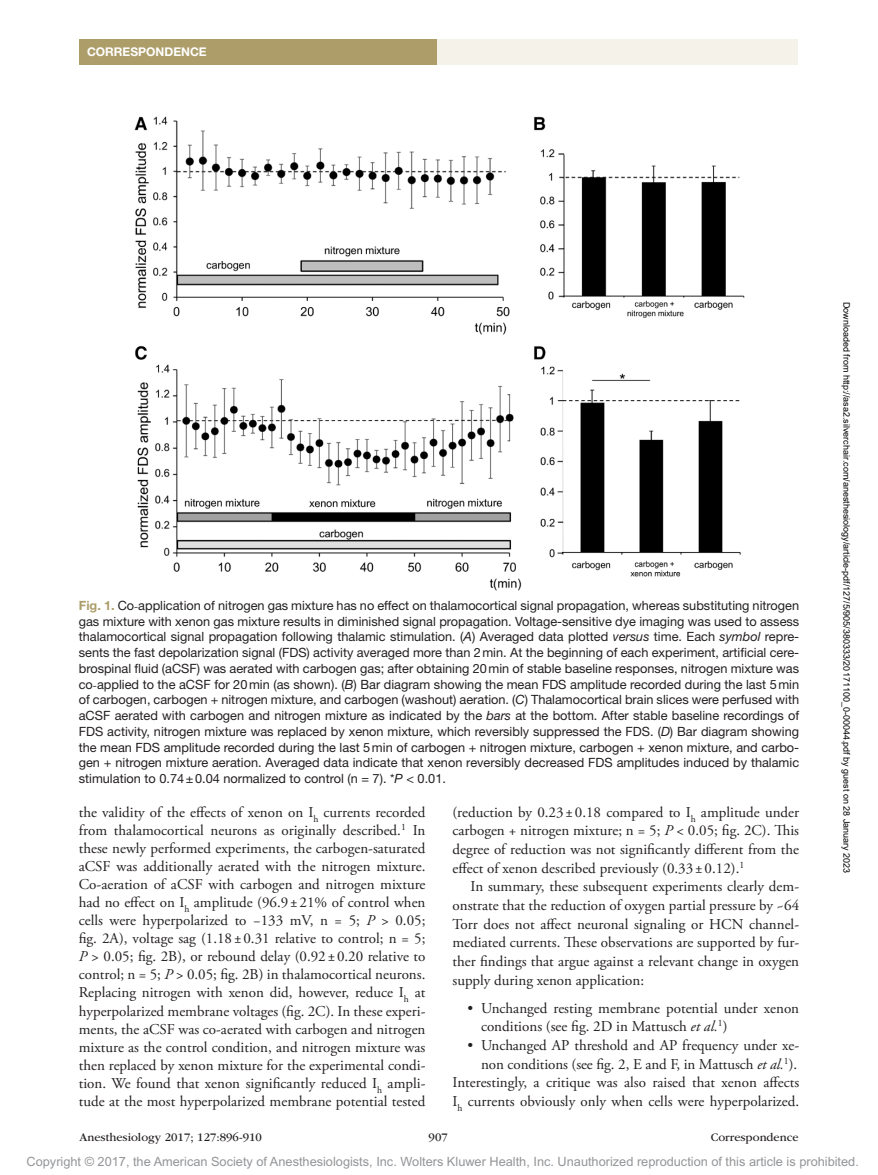
<style>
.page{position:relative;width:878px;height:1175px;background:#fff}
.page>*{position:absolute;margin:0;border:0;box-sizing:border-box;transform-origin:0 0}
.t1{font:15px/18.1px "Adobe Garamond Pro";color:#231f20;text-align:justify}
.t2{font:12.75px/15.8px "Helvetica Neue LT Std";color:#231f20;text-align:justify}
.t3{font:12.75px "Arial MT Std";color:#939598}
.t4{font:12px "ITC Garamond Std";color:#231f20}
.t5{font:700 12px "Helvetica Neue";color:#fff}
.t6{font:9px "Arial";color:#000}
.s1{font-weight:700;color:#ac9d69}
.s2{font-family:"Adobe Garamond Pro"}
.s3{font-style:italic}
</style>
<div class="page">
<div style="left:432px;top:39px;width:365px;height:26px;background:#f5f2ea"></div>
<div style="left:79px;top:39px;width:357px;height:25px;background:#ac9d69"></div>
<img style="left:134px;top:116px;width:611px;height:475px">
<p class="t5" style="left:87px;top:45px;width:121px">CORRESPONDENCE</p>
<p class="t2" style="left:79px;top:597px;width:722px"><span class="s1">Fig. 1.</span> Co<span class="s2">-</span>application of nitrogen gas mixture has no effect on thalamocortical signal propagation, whereas substituting nitrogen gas mixture with xenon gas mixture results in diminished signal propagation. Voltage-sensitive dye imaging was used to assess thalamocortical signal propagation following thalamic stimulation. (<span class="s3">A</span>) Averaged data plotted <span class="s3">versus</span> time. Each <span class="s3">symbol</span> repre&shy;sents the fast depolarization signal (FDS) activity averaged more than 2min. At the beginning of each experiment, artificial cere&shy;brospinal fluid (aCSF) was aerated with carbogen gas; after obtaining 20min of stable baseline responses, nitrogen mixture was co<span class="s2">-</span>applied to the aCSF for 20min (as shown). (<span class="s3">B</span>) Bar diagram showing the mean FDS amplitude recorded during the last 5min of carbogen, carbogen + nitrogen mixture, and carbogen (washout) aeration. (<span class="s3">C</span>) Thalamocortical brain slices were perfused with aCSF aerated with carbogen and nitrogen mixture as indicated by the <span class="s3">bars</span> at the bottom. After stable baseline recordings of FDS activity, nitrogen mixture was replaced by xenon mixture, which reversibly suppressed the FDS. (<span class="s3">D</span>) Bar diagram showing the mean FDS amplitude recorded during the last 5min of carbogen + nitrogen mixture, carbogen + xenon mixture, and carbo&shy;gen + nitrogen mixture aeration. Averaged data indicate that xenon reversibly decreased FDS amplitudes induced by thalamic stimulation to 0.74±0.04 normalized to control (n = 7). *<span class="s3">P</span> &lt; 0.01.</p>
<p class="t1" style="left:79px;top:803px;width:348px">the validity of the effects of xenon on I<sub>h</sub> currents recorded from thalamocortical neurons as originally described.<sup>1</sup> In these newly performed experiments, the carbogen-saturated aCSF was additionally aerated with the nitrogen mixture.<br>Co-aeration of aCSF with carbogen and nitrogen mixture had no effect on I<sub>h</sub> amplitude (96.9±21% of control when cells were hyperpolarized to −133 mV, n = 5; <span class="s3">P</span> &gt; 0.05; fig. 2A), voltage sag (1.18 ±0.31 relative to control; n = 5; <span class="s3">P</span> &gt; 0.05; fig. 2B), or rebound delay (0.92±0.20 relative to control; n = 5; <span class="s3">P</span> &gt; 0.05; fig. 2B) in thalamocortical neurons.<br>Replacing nitrogen with xenon did, however, reduce I<sub>h</sub> at hyperpolarized membrane voltages (fig. 2C). In these experi&shy;ments, the aCSF was co-aerated with carbogen and nitrogen mixture as the control condition, and nitrogen mixture was then replaced by xenon mixture for the experimental condi&shy;tion. We found that xenon significantly reduced I<sub>h</sub> ampli&shy;tude at the most hyperpolarized membrane potential tested</p>
<p class="t1" style="left:452px;top:803px;width:348px;line-height:18.8px">(reduction by 0.23± 0.18 compared to I<sub>h</sub> amplitude under carbogen + nitrogen mixture; n = 5; <span class="s3">P</span> &lt; 0.05; fig. 2C). This degree of reduction was not significantly different from the effect of xenon described previously (0.33 ±0.12).<sup>1</sup></p>
<p class="t1" style="left:452px;top:877px;width:348px;line-height:18.8px;text-indent:18px">In summary, these subsequent experiments clearly dem&shy;onstrate that the reduction of oxygen partial pressure by ~64<br>Torr does not affect neuronal signaling or HCN channel&shy;mediated currents. These observations are supported by fur&shy;ther findings that argue against a relevant change in oxygen supply during xenon application:</p>
<p class="t1" style="left:481px;top:999px;width:319px;line-height:18.8px;text-indent:-14px">• Unchanged resting membrane potential under xenon conditions (see fig. 2D in Mattusch <span class="s3">et al.</span><sup>1</sup>)</p>
<p class="t1" style="left:452px;top:1036px;width:348px;line-height:18.8px;text-align:right">• Unchanged AP threshold and AP frequency under xe&shy;non conditions (see fig. 2, E and F, in Mattusch <span class="s3">et al.</span><sup>1</sup>).<br>Interestingly, a critique was also raised that xenon affects I<sub>h</sub> currents obviously only when cells were hyperpolarized.</p>
<p class="t4" style="left:80px;top:1130px;width:184px">Anesthesiology 2017; 127:896-910</p>
<p class="t4" style="left:428px;top:1130px;width:21px">907</p>
<p class="t4" style="left:710px;top:1130px;width:89px">Correspondence</p>
<p class="t6" style="left:850px;top:302px;width:573px;rotate:90deg">Downloaded from http://asa2.silverchair.com/anesthesiology/article-pdf/127/5/905/380333/20171100_0-00044.pdf by guest on 28 January 2023</p>
<p class="t3" style="left:27px;top:1154px;width:833px">Copyright © 2017, the American Society of Anesthesiologists, Inc. Wolters Kluwer Health, Inc. Unauthorized reproduction of this article is prohibited.</p>
</div>
